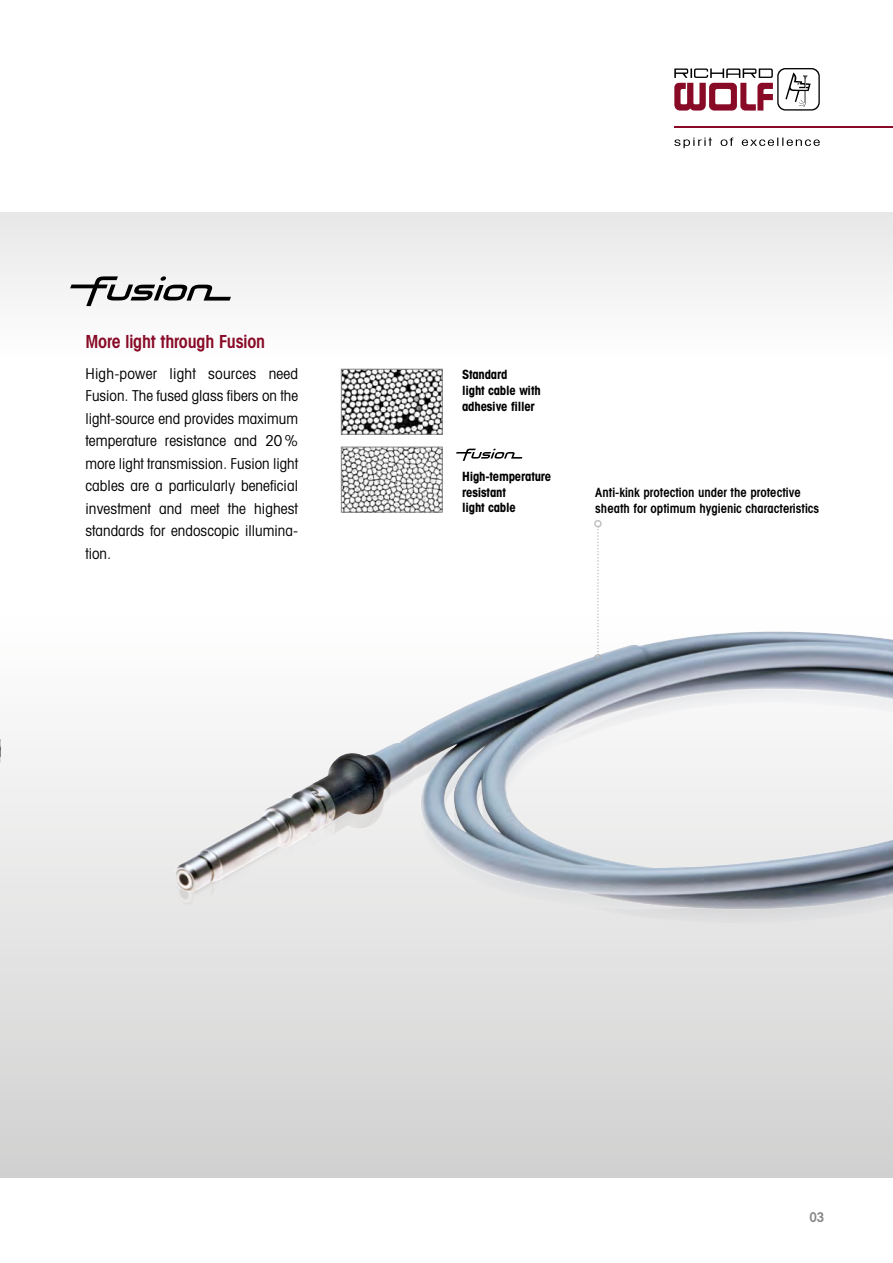
<style>
.page{position:relative;width:893px;height:1263px;background:#fff}
.page>*{position:absolute;margin:0;border:0;box-sizing:border-box;transform-origin:0 0}
.t1{font:600 condensed 18px "Avant Garde";letter-spacing:-.01em;color:#880a26}
.t2{font:condensed 15px/22.5px "Avant Garde";color:#000;text-align:justify}
.t3{font:600 condensed 13.5px "Avant Garde";color:#878787}
.t4{font:600 condensed 12.75px/15.8px "Avant Garde";color:#000}
.t5{font:700 condensed 12.75px/15.8px "Avant Garde";letter-spacing:-.015em;color:#000}
</style>
<div class="page">
<div style="left:0;top:612px;width:893px;height:566px;background:linear-gradient(to bottom,#fff,#d1d1d0)"></div>
<div style="left:0;top:213px;width:893px;height:148px;background:#f3f3f3"></div>
<svg style="left:456px;top:449px;width:66px;height:12px"></svg>
<img style="left:343px;top:449px;width:98px;height:61px">
<div style="left:341px;top:447px;width:102px;height:65px;border:1px solid #878787"></div>
<img style="left:343px;top:371px;width:98px;height:61px">
<div style="left:341px;top:369px;width:102px;height:65px;border:1px solid #878787"></div>
<svg style="left:70px;top:276px;width:161px;height:30px"></svg>
<svg style="left:0;top:354px;width:1px;height:769px"></svg>
<img style="left:0;top:699px;width:1px;height:213px">
<img style="left:0;top:489px;width:1px;height:210px">
<svg style="left:674px;top:138px;width:146px;height:10px"></svg>
<svg style="left:674px;top:68px;width:146px;height:43px"></svg>
<hr style="left:674px;top:126px;width:219px;height:1px;background:#880a26">
<img style="left:174px;top:910px;width:719px;height:14px">
<img style="left:174px;top:632px;width:719px;height:278px">
<svg style="left:597px;top:527px;width:2px;height:127px"></svg>
<div style="left:594px;top:520px;width:8px;height:7px;border:2px solid #b3b2b2;border-radius:50%"></div>
<div style="left:594px;top:654px;width:8px;height:7px;border:2px solid #b3b2b2;border-radius:50%"></div>
<p class="t1" style="left:85px;top:330px;width:181px">More light through Fusion</p>
<p class="t2" style="left:85px;top:362px;width:214px">High-power light sources need Fusion. The fused glass fibers on the light-source end provides maximum temperature resistance and 20% more light transmission. Fusion light cables are a particularly beneficial investment and meet the highest standards for endoscopic illumina&shy;tion.</p>
<p class="t5" style="left:462px;top:366px;width:80px">Standard<br>light cable with adhesive filler</p>
<p class="t5" style="left:462px;top:468px;width:91px">High-temperature resistant<br>light cable</p>
<p class="t4" style="left:595px;top:484px;width:225px">Anti-kink protection under the protective sheath for optimum hygienic characteristics</p>
<p class="t3" style="left:809px;top:1209px;width:17px">03</p>
</div>
